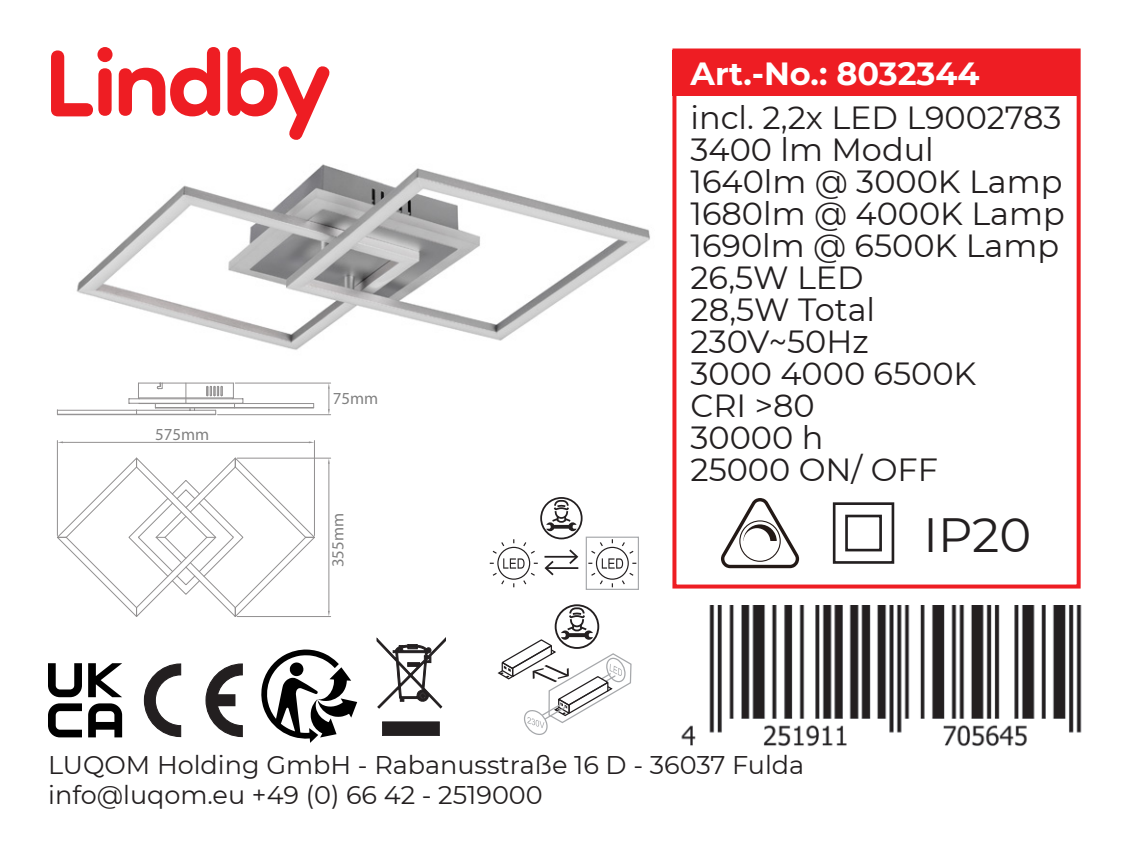
<style>
.page{position:relative;width:1134px;height:851px;background:#fff}
.page>*{position:absolute;margin:0;border:0;box-sizing:border-box;transform-origin:0 0}
.t1{font:48px "Montserrat";color:#231f20}
.t2{font:32px "Montserrat";color:#231f20}
.t3{font:700 32px "Montserrat";color:#fff}
.t4{font:25.6px "Montserrat";color:#231f20}
.t5{font:16.8px "Myriad Pro";color:#000}
</style>
<div class="page">
<img style="left:76px;top:164px;width:574px;height:186px">
<svg style="left:119px;top:47px;width:101px;height:69px"></svg>
<div style="left:98px;top:68px;width:14px;height:48px;background:#ee1d23;border-radius:7px"></div>
<div style="left:97px;top:47px;width:16px;height:15px;background:#ee1d23;border-radius:50%"></div>
<svg style="left:51px;top:50px;width:42px;height:66px"></svg>
<svg style="left:228px;top:47px;width:102px;height:93px"></svg>
<svg style="left:56px;top:457px;width:260px;height:160px"></svg>
<svg style="left:57px;top:382px;width:257px;height:33px"></svg>
<hr style="left:57px;top:440px;width:1px;height:95px;background:#231f20">
<hr style="left:314px;top:440px;width:1px;height:95px;background:#231f20">
<hr style="left:63px;top:441px;width:246px;height:2px;background:#231f20">
<hr style="left:237px;top:457px;width:94px;height:1px;background:#231f20">
<hr style="left:237px;top:615px;width:94px;height:2px;background:#231f20">
<hr style="left:328px;top:463px;width:2px;height:147px;background:#231f20">
<svg style="left:328px;top:610px;width:2px;height:6px"></svg>
<hr style="left:217px;top:414px;width:114px;height:1px;background:#231f20">
<hr style="left:235px;top:382px;width:96px;height:1px;background:#231f20">
<hr style="left:328px;top:388px;width:2px;height:21px;background:#231f20">
<svg style="left:377px;top:637px;width:69px;height:98px"></svg>
<div style="left:540px;top:497px;width:43px;height:42px;border:2px solid #231f20;border-radius:50%"></div>
<svg style="left:546px;top:499px;width:30px;height:32px"></svg>
<div style="left:586px;top:536px;width:53px;height:54px;border:1px solid #a6a8ab"></div>
<svg style="left:587px;top:538px;width:50px;height:50px"></svg>
<hr style="left:544px;top:555px;width:32px;height:2px;background:#231f20">
<svg style="left:569px;top:549px;width:9px;height:15px"></svg>
<hr style="left:546px;top:567px;width:32px;height:2px;background:#231f20">
<svg style="left:489px;top:539px;width:65px;height:49px"></svg>
<div style="left:555px;top:604px;width:44px;height:44px;border:2px solid #231f20;border-radius:50%"></div>
<svg style="left:497px;top:606px;width:135px;height:129px"></svg>
<svg style="left:261px;top:649px;width:96px;height:93px"></svg>
<svg style="left:143px;top:663px;width:39px;height:74px"></svg>
<svg style="left:205px;top:663px;width:38px;height:74px"></svg>
<svg style="left:48px;top:663px;width:34px;height:34px"></svg>
<svg style="left:88px;top:663px;width:34px;height:34px"></svg>
<svg style="left:48px;top:703px;width:34px;height:34px"></svg>
<svg style="left:88px;top:703px;width:34px;height:34px"></svg>
<img style="left:681px;top:605px;width:401px;height:141px">
<div style="left:672px;top:50px;width:406px;height:45px;background:#ee1d23"></div>
<div style="left:672px;top:48px;width:409px;height:540px;border:4px solid #ee1d23"></div>
<svg style="left:721px;top:498px;width:78px;height:70px"></svg>
<div style="left:833px;top:502px;width:61px;height:61px;border:3px solid #231f20"></div>
<div style="left:845px;top:514px;width:37px;height:37px;border:3px solid #231f20"></div>
<p class="t5" style="left:155px;top:424px;width:56px">575mm</p>
<p class="t5" style="left:333px;top:387px;width:47px">75mm</p>
<p class="t5" style="left:328px;top:567px;width:56px;rotate:-90deg">355mm</p>
<p class="t3" style="left:690px;top:51px;width:291px">Art.-No.: 8032344</p>
<p class="t2" style="left:690px;top:96px;width:373px">incl. 2,2x LED L9002783</p>
<p class="t2" style="left:690px;top:128px;width:245px">3400 lm Modul</p>
<p class="t2" style="left:690px;top:160px;width:373px">1640lm @ 3000K Lamp</p>
<p class="t2" style="left:690px;top:192px;width:376px">1680lm @ 4000K Lamp</p>
<p class="t2" style="left:690px;top:224px;width:370px">1690lm @ 6500K Lamp</p>
<p class="t2" style="left:690px;top:256px;width:175px">26,5W LED</p>
<p class="t2" style="left:690px;top:288px;width:186px">28,5W Total</p>
<p class="t2" style="left:690px;top:320px;width:180px">230V~50Hz</p>
<p class="t2" style="left:690px;top:352px;width:287px">3000 4000 6500K</p>
<p class="t2" style="left:690px;top:384px;width:126px">CRI &gt;80</p>
<p class="t2" style="left:690px;top:416px;width:134px">30000 h</p>
<p class="t2" style="left:690px;top:448px;width:249px">25000 ON/ OFF</p>
<p class="t1" style="left:923px;top:502px;width:109px">IP20</p>
<p class="t4" style="left:48px;top:746px;width:758px">LUQOM Holding GmbH - Rabanusstraße 16 D - 36037 Fulda</p>
<p class="t4" style="left:48px;top:777px;width:496px">info@luqom.eu +49 (0) 66 42 - 2519000</p>
</div>
